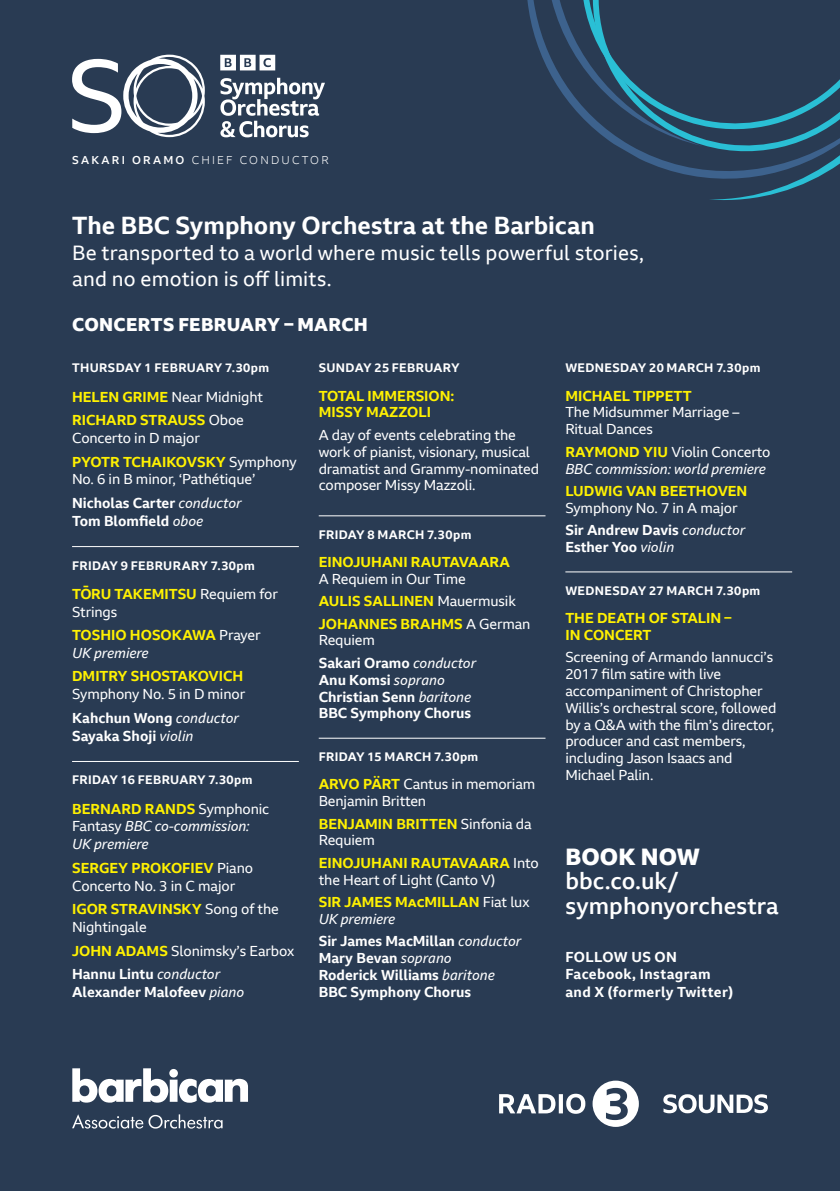
<style>
.page{position:relative;width:840px;height:1191px;background:#fff}
.page>*{position:absolute;margin:0;border:0;box-sizing:border-box;transform-origin:0 0}
.t1{font:700 24px "BBC Reith Sans";color:#fff}
.t2{font:500 22.8px/24.4px "BBC Reith Sans";color:#fff}
.t3{font:20px/26px "BBC Reith Sans";letter-spacing:.01em;color:#fff}
.t4{font:800 18px "BBC Reith Sans";letter-spacing:.015em;color:#fff}
.t5{font:14px/16.8px "BBC Reith Sans";letter-spacing:-.01em;color:#fff}
.t6{font:700 14px/16.8px "BBC Reith Sans";color:#fff}
.t7{font:700 14px/16.8px "BBC Reith Sans";color:#fff101}
.t8{font:italic 14px/17.8px "BBC Reith Sans";letter-spacing:-.01em;color:#fff}
.t9{font:700 14px/17.6px "BBC Reith Sans";letter-spacing:.03em;color:#fff}
.t10{font:700 12px "BBC Reith Sans";letter-spacing:.03em;color:#fff}
.t11{font:300 11px "BBC Reith Sans";letter-spacing:.2em;color:#fff}
.s1{font-weight:500}
.s2{font-weight:400;color:#fff}
.s3{font-weight:700;color:#fff101}
.s4{font-weight:700}
.s5{font-style:italic}
.s6{font-weight:400;font-style:italic}
.s7{font-weight:400;font-style:italic;color:#fff}
.s8{font-weight:700;font-style:normal;color:#fff101}
.s9{font-style:normal}
.s10{font-weight:400}
.s11{font-weight:800}
</style>
<div class="page">
<div style="left:0;top:0;width:839px;height:1191px;background:#293b53"></div>
<svg style="left:220px;top:78px;width:105px;height:59px"></svg>
<svg style="left:72px;top:55px;width:133px;height:82px"></svg>
<svg style="left:220px;top:55px;width:55px;height:15px"></svg>
<hr style="left:72px;top:546px;width:227px;height:1px;background:#fff">
<hr style="left:72px;top:761px;width:227px;height:1px;background:#fff">
<hr style="left:318px;top:515px;width:227px;height:1px;background:#fff">
<hr style="left:318px;top:738px;width:227px;height:1px;background:#fff">
<hr style="left:565px;top:571px;width:226px;height:1px;background:#fff">
<svg style="left:499px;top:1080px;width:139px;height:46px"></svg>
<svg style="left:663px;top:1094px;width:104px;height:19px"></svg>
<svg style="left:527px;top:0;width:309px;height:178px"></svg>
<svg style="left:551px;top:0;width:288px;height:146px"></svg>
<svg style="left:708px;top:155px;width:131px;height:45px"></svg>
<svg style="left:72px;top:1068px;width:176px;height:34px"></svg>
<svg style="left:72px;top:1114px;width:150px;height:14px"></svg>
<p class="t11" style="left:72px;top:153px;width:258px"><span class="s1">SAKARI ORAMO</span> CHIEF CONDUCTOR</p>
<p class="t1" style="left:72px;top:210px;width:524px">The BBC Symphony Orchestra at the Barbican</p>
<p class="t3" style="left:72px;top:239px;width:573px">Be transported to a world where music tells powerful stories, and no emotion is off limits.</p>
<p class="t4" style="left:72px;top:313px;width:297px">CONCERTS FEBRUARY – MARCH</p>
<p class="t10" style="left:72px;top:360px;width:198px">THURSDAY 1 FEBRUARY 7.30pm</p>
<p class="t7" style="left:72px;top:385px;width:192px;line-height:23.6px">HELEN GRIME <span class="s2">Near Midnight<br></span>RICHARD STRAUSS <span class="s2">Oboe</span></p>
<p class="t5" style="left:72px;top:426px;width:226px;line-height:23.6px">Concerto in D major<br><span class="s3">PYOTR TCHAIKOVSKY</span> Symphony</p>
<p class="t5" style="left:72px;top:467px;width:185px;line-height:23.6px">No. 6 in B minor, ‘Pathétique’<br><span class="s4">Nicholas Carter</span> <span class="s5">conductor</span></p>
<p class="t6" style="left:72px;top:512px;width:133px">Tom Blomfield <span class="s6">oboe</span></p>
<p class="t10" style="left:72px;top:557px;width:184px">FRIDAY 9 FEBRURARY 7.30pm</p>
<p class="t5" style="left:72px;top:584px;width:207px;line-height:17.8px"><span class="s3">TO</span><sup>ˉ</sup><span class="s3">RU TAKEMITSU</span> Requiem for<br>Strings</p>
<p class="t7" style="left:72px;top:626px;width:190px;line-height:17.8px">TOSHIO HOSOKAWA <span class="s2">Prayer<br></span><span class="s7">UK premiere</span></p>
<p class="t5" style="left:72px;top:667px;width:174px;line-height:17.8px"><span class="s3">DMITRY SHOSTAKOVICH<br></span>Symphony No. 5 in D minor</p>
<p class="t6" style="left:72px;top:708px;width:168px;line-height:17.8px">Kahchun Wong <span class="s6">conductor<br></span>Sayaka Shoji <span class="s6">violin</span></p>
<p class="t10" style="left:72px;top:772px;width:182px">FRIDAY 16 FEBRUARY 7.30pm</p>
<p class="t8" style="left:72px;top:799px;width:198px"><span class="s8">BERNARD RANDS</span> <span class="s9">Symphonic<br>Fantasy</span> BBC co-commission:<br>UK premiere</p>
<p class="t5" style="left:72px;top:858px;width:182px;line-height:17.8px"><span class="s3">SERGEY PROKOFIEV</span> Piano<br>Concerto No. 3 in C major</p>
<p class="t5" style="left:72px;top:900px;width:208px;line-height:17.8px"><span class="s3">IGOR STRAVINSKY</span> Song of the<br>Nightingale</p>
<p class="t5" style="left:72px;top:938px;width:223px;line-height:23.6px"><span class="s3">JOHN ADAMS</span> Slonimsky’s Earbox<br><span class="s4">Hannu Lintu</span> <span class="s5">conductor</span></p>
<p class="t6" style="left:72px;top:983px;width:174px">Alexander Malofeev <span class="s6">piano</span></p>
<p class="t10" style="left:318px;top:360px;width:142px">SUNDAY 25 FEBRUARY</p>
<p class="t7" style="left:318px;top:387px;width:137px">TOTAL IMMERSION:<br>MISSY MAZZOLI</p>
<p class="t5" style="left:318px;top:426px;width:222px">A day of events celebrating the work of pianist, visionary, musical dramatist and Grammy-nominated composer Missy Mazzoli.</p>
<p class="t10" style="left:318px;top:527px;width:154px">FRIDAY 8 MARCH 7.30pm</p>
<p class="t7" style="left:318px;top:553px;width:193px">EINOJUHANI RAUTAVAARA<br><span class="s2">A Requiem in Our Time</span></p>
<p class="t7" style="left:318px;top:590px;width:213px;line-height:22.4px">AULIS SALLINEN <span class="s2">Mauermusik<br></span>JOHANNES BRAHMS <span class="s2">A German</span></p>
<p class="t6" style="left:318px;top:629px;width:159px;line-height:22.4px"><span class="s10">Requiem<br></span>Sakari Oramo <span class="s6">conductor</span></p>
<p class="t6" style="left:318px;top:671px;width:154px">Anu Komsi <span class="s6">soprano<br></span>Christian Senn <span class="s6">baritone<br></span>BBC Symphony Chorus</p>
<p class="t10" style="left:318px;top:749px;width:161px">FRIDAY 15 MARCH 7.30pm</p>
<p class="t5" style="left:318px;top:775px;width:218px"><span class="s3">ARVO PÄRT</span> Cantus in memoriam<br>Benjamin Britten</p>
<p class="t5" style="left:318px;top:815px;width:214px"><span class="s3">BENJAMIN BRITTEN</span> Sinfonia da<br>Requiem</p>
<p class="t5" style="left:318px;top:854px;width:221px"><span class="s3">EINOJUHANI RAUTAVAARA</span> Into the Heart of Light (Canto V)</p>
<p class="t7" style="left:318px;top:893px;width:212px">SIR JAMES MACMILLAN <span class="s2">Fiat lux<br></span><span class="s7">UK premiere</span></p>
<p class="t6" style="left:318px;top:933px;width:204px">Sir James MacMillan <span class="s6">conductor<br></span>Mary Bevan <span class="s6">soprano<br></span>Roderick Williams <span class="s6">baritone<br></span>BBC Symphony Chorus</p>
<p class="t10" style="left:565px;top:360px;width:196px">WEDNESDAY 20 MARCH 7.30pm</p>
<p class="t5" style="left:565px;top:387px;width:175px"><span class="s3">MICHAEL TIPPETT<br></span>The Midsummer Marriage –<br>Ritual Dances</p>
<p class="t8" style="left:565px;top:443px;width:206px;line-height:16.8px"><span class="s8">RAYMOND YIU</span> <span class="s9">Violin Concerto<br></span>BBC commission: world premiere</p>
<p class="t5" style="left:565px;top:482px;width:183px"><span class="s3">LUDWIG VAN BEETHOVEN<br></span>Symphony No. 7 in A major</p>
<p class="t6" style="left:565px;top:522px;width:181px">Sir Andrew Davis <span class="s6">conductor<br></span>Esther Yoo <span class="s6">violin</span></p>
<p class="t10" style="left:565px;top:583px;width:196px">WEDNESDAY 27 MARCH 7.30pm</p>
<p class="t7" style="left:565px;top:609px;width:167px">THE DEATH OF STALIN –<br>IN CONCERT</p>
<p class="t5" style="left:565px;top:648px;width:212px">Screening of Armando Iannucci’s<br>2017 film satire with live accompaniment of Christopher<br>Willis’s orchestral score, followed by a Q&amp;A with the film’s director, producer and cast members, including Jason Isaacs and<br>Michael Palin.</p>
<p class="t2" style="left:565px;top:844px;width:214px"><span class="s11">BOOK NOW </span>bbc.co.uk/ symphonyorchestra</p>
<p class="t9" style="left:565px;top:948px;width:169px">FOLLOW US ON<br>Facebook, Instagram and X (formerly Twitter)</p>
</div>
